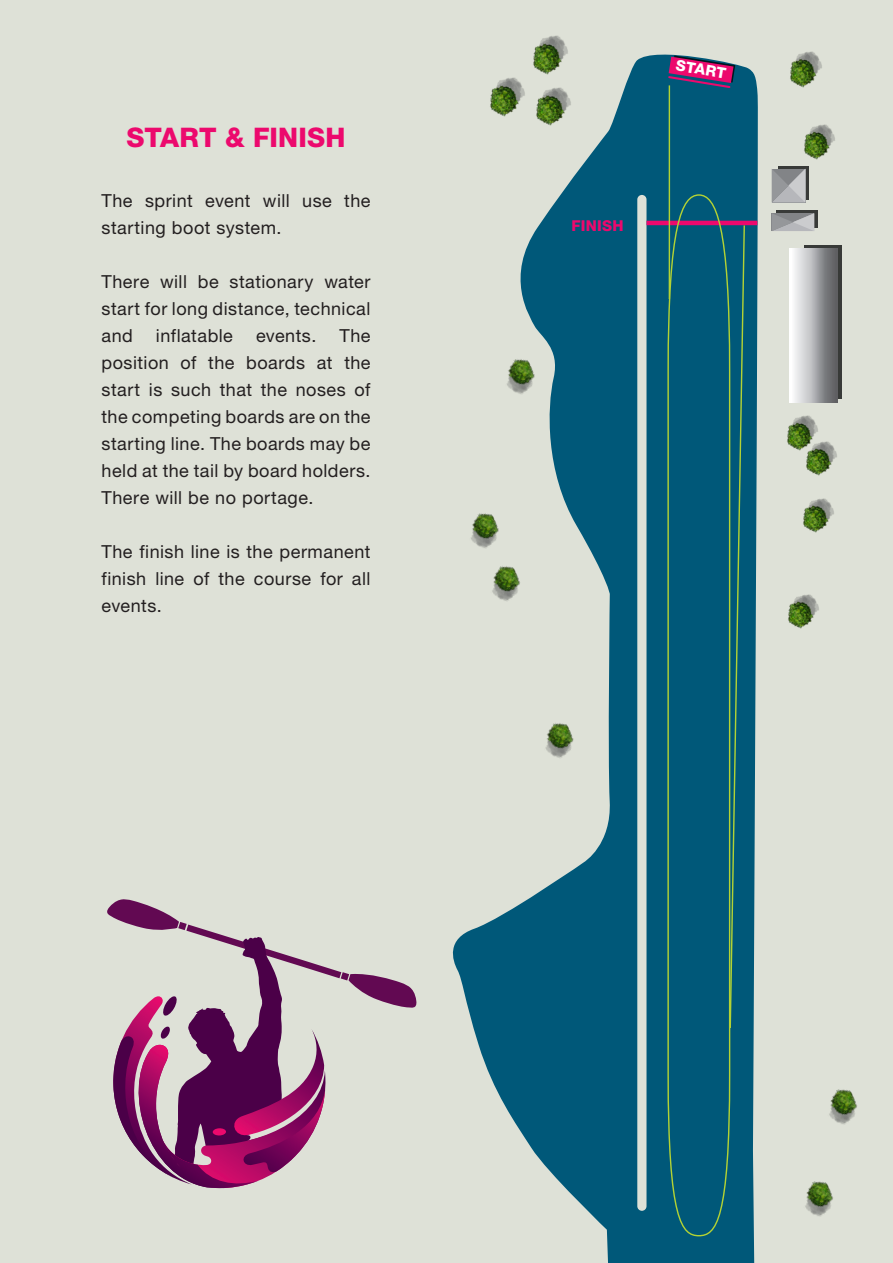
<style>
.page{position:relative;width:893px;height:1263px;background:#dee1d7}
.page>*{position:absolute;margin:0;border:0;box-sizing:border-box;transform-origin:0 0}
.kiemeles_cim{font:800 27px "Helvetica Neue LT Pro";letter-spacing:.005em;color:#ec096d}
.t1{font:18px/27px "Helvetica Neue LT Pro";letter-spacing:.025em;color:#231f20;text-align:justify}
.kiemeles_cim-2{font:800 15px "Helvetica Neue LT Pro";letter-spacing:.015em;color:#ec096d}
.kiemeles_cim-3{font:800 15px "Helvetica Neue LT Pro";color:#fff}
</style>
<div class="page">
<svg style="left:452px;top:54px;width:306px;height:1209px;fill:#005879"></svg>
<div style="left:778px;top:166px;width:31px;height:34px;background:linear-gradient(to bottom,#383a38,#383a38)"></div>
<svg style="left:776px;top:210px;width:41px;height:18px"></svg>
<div style="left:804px;top:245px;width:37px;height:153px;background:linear-gradient(to bottom,#383a38,#383a38)"></div>
<svg style="left:772px;top:169px;width:33px;height:34px"></svg>
<div style="left:790px;top:249px;width:47px;height:154px;background:linear-gradient(to right,#fff,#56575b)"></div>
<div style="left:637px;top:195px;width:9px;height:1016px;background:#dee1d7;border-radius:5px"></div>
<svg style="left:772px;top:213px;width:42px;height:18px"></svg>
<hr style="left:646px;top:221px;width:111px;height:4px;background:#ec096d">
<img style="left:790px;top:52px;width:32px;height:35px">
<img style="left:804px;top:125px;width:31px;height:34px">
<img style="left:787px;top:416px;width:31px;height:34px">
<img style="left:535px;top:718px;width:44px;height:45px">
<img style="left:805px;top:1181px;width:28px;height:36px">
<img style="left:829px;top:1089px;width:28px;height:36px">
<img style="left:806px;top:441px;width:31px;height:35px">
<img style="left:482px;top:561px;width:44px;height:45px">
<img style="left:803px;top:498px;width:31px;height:35px">
<img style="left:461px;top:509px;width:44px;height:45px">
<img style="left:788px;top:594px;width:31px;height:35px">
<img style="left:497px;top:355px;width:43px;height:44px">
<img style="left:532px;top:36px;width:36px;height:38px">
<img style="left:536px;top:87px;width:36px;height:39px">
<img style="left:489px;top:78px;width:36px;height:38px">
<svg style="left:667px;top:194px;width:64px;height:1043px"></svg>
<svg style="left:667px;top:55px;width:68px;height:34px"></svg>
<hr style="left:669px;top:85px;width:1px;height:214px;background:#b3d234">
<svg style="left:729px;top:224px;width:17px;height:805px"></svg>
<svg style="left:107px;top:899px;width:310px;height:289px"></svg>
<div style="left:213px;top:1128px;width:13px;height:7px;background:#ec096d;border-radius:50%"></div>
<p class="kiemeles_cim" style="left:127px;top:121px;width:220px">START &amp; FINISH</p>
<p class="t1" style="left:102px;top:187px;width:270px">The sprint event will use the starting boot system.</p>
<p class="t1" style="left:102px;top:268px;width:270px">There will be stationary water start for long distance, technical and</p>
<p class="t1" style="left:156px;top:322px;width:78px">inflatable</p>
<p class="t1" style="left:256px;top:322px;width:62px">events.</p>
<p class="t1" style="left:102px;top:322px;width:270px;text-indent:238px">The position of the boards at the start is such that the noses of the competing boards are on the starting line. The boards may be held at the tail by board holders.<br>There will be no portage.</p>
<p class="t1" style="left:102px;top:538px;width:270px">The finish line is the permanent finish line of the course for all events.</p>
<p class="kiemeles_cim-3" style="left:678px;top:56px;width:52px;rotate:10deg">START</p>
<p class="kiemeles_cim-2" style="left:571px;top:216px;width:54px">FINISH</p>
</div>
